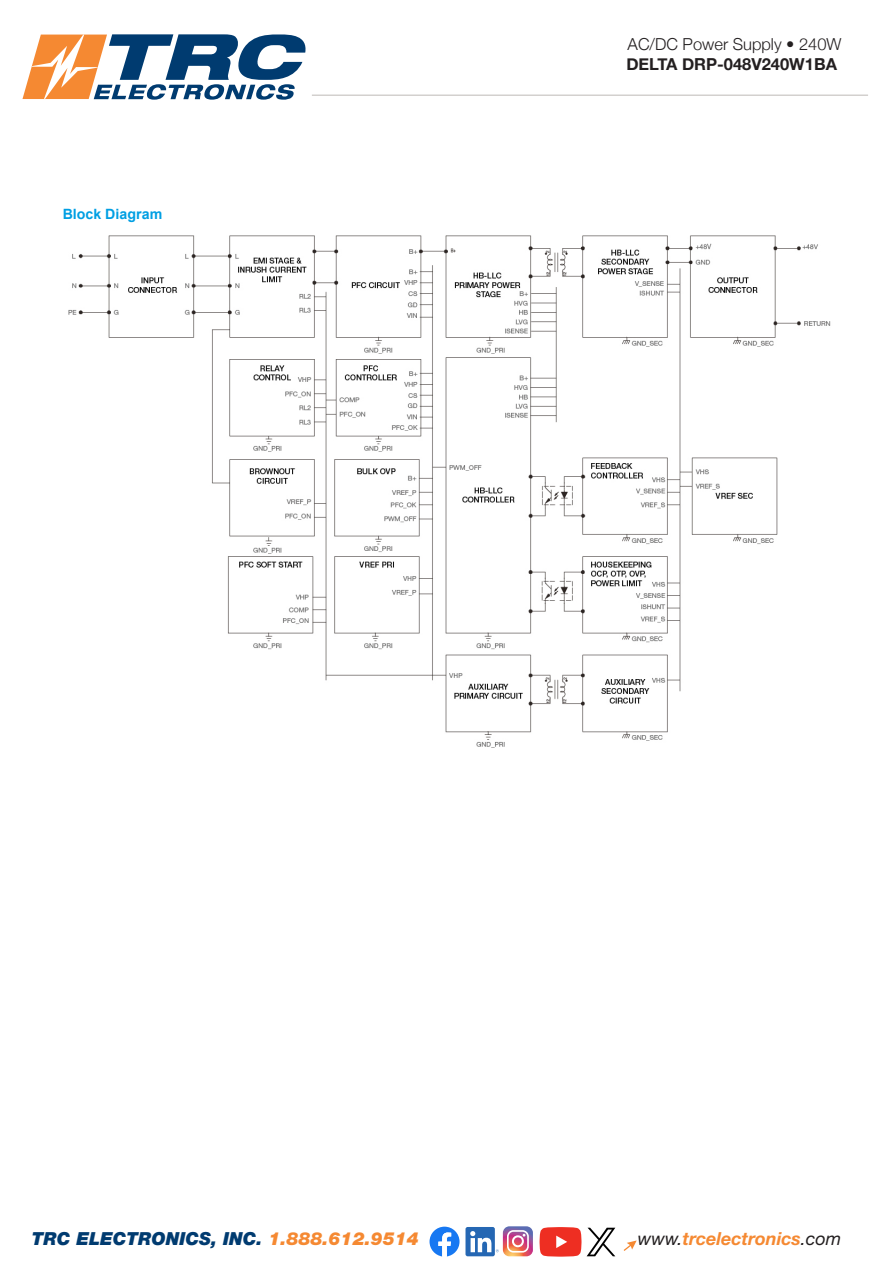
<style>
.page{position:relative;width:891px;height:1269px;background:#fff}
.page>*{position:absolute;margin:0;border:0;box-sizing:border-box;transform-origin:0 0}
.t1{font:italic 900 18px "Helvetica Neue LT Std";color:#003b70}
.t2{font:italic 700 18px "Helvetica Neue LT Std";color:#f58932}
.t3{font:300 16.5px/20px "Helvetica Neue";color:#231f20}
.t4{font:700 14.25px "Arial";color:#009fe3}
.s1{font-weight:700}
.s2{color:#f58932}
.s3{font-weight:400;color:#231f20}
</style>
<div class="page">
<hr style="left:312px;top:94px;width:556px;height:2px;background:#d3d0ce">
<svg style="left:624px;top:1240px;width:13px;height:11px"></svg>
<svg style="left:22px;top:34px;width:284px;height:66px"></svg>
<svg style="left:430px;top:1227px;width:30px;height:30px"></svg>
<div style="left:466px;top:1227px;width:29px;height:29px;background:#2567b3;border-radius:2px"></div>
<svg style="left:470px;top:1226px;width:63px;height:30px"></svg>
<svg style="left:540px;top:1227px;width:75px;height:30px"></svg>
<img style="left:68px;top:235px;width:763px;height:513px">
<p class="t4" style="left:63px;top:204px;width:101px">Block Diagram</p>
<p class="t3" style="left:626px;top:33px;width:217px">AC/DC Power Supply • 240W<br><span class="s1">DELTA DRP-048V240W1BA</span></p>
<p class="t1" style="left:32px;top:1227px;width:388px">TRC ELECTRONICS, INC. <span class="s2">1.888.612.9514</span></p>
<p class="t2" style="left:638px;top:1227px;width:205px"><span class="s3">www.</span>trcelectronics<span class="s3">.com</span></p>
</div>
